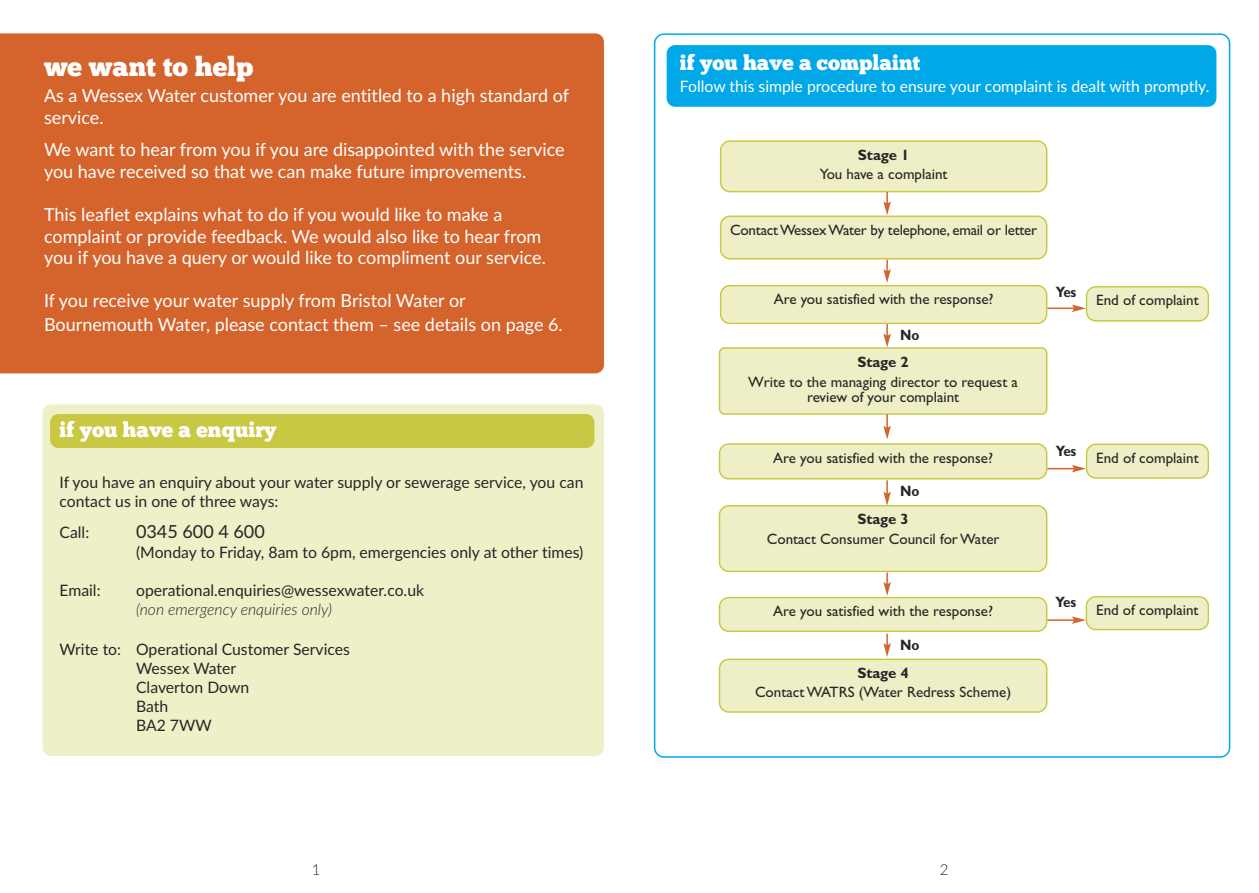
<style>
.page{position:relative;width:1259px;height:893px;background:#fff}
.page>*{position:absolute;margin:0;border:0;box-sizing:border-box;transform-origin:0 0}
.t1{font:27px "Chunk Five";color:#fff}
.t2{font:21px "Chunk Five";color:#fff}
.t3{font:18px/21.6px "Lato";color:#fff}
.t4{font:18px "Lato";color:#272526}
.t5{font:15.75px/18.9px "Lato";color:#272526}
.t6{font:15.75px "Lato";color:#fff}
.t7{font:italic 300 15.75px "Lato";color:#272526}
.t8{font:15px/15px "Gill Sans";color:#272526;text-align:center}
.t9{font:700 15px "Gill Sans";letter-spacing:-.015em;color:#272526}
.t10{font:700 15px "Gill Sans";letter-spacing:-.015em;color:#272526;scale:.9 1}
.t11{font:300 15px "Lato";color:#272526}
</style>
<div class="page">
<div style="left:43px;top:404px;width:561px;height:352px;background:#efefc8;border-radius:9px"></div>
<svg style="left:654px;top:33px;width:576px;height:725px"></svg>
<div style="left:666px;top:45px;width:550px;height:62px;background:#00a8e7;border-radius:9px"></div>
<svg style="left:719px;top:140px;width:490px;height:573px"></svg>
<div style="left:0;top:33px;width:604px;height:340px;background:#d4632c"></div>
<div style="left:50px;top:414px;width:544px;height:34px;background:#c8c842;border-radius:9px"></div>
<h1 class="t1" style="left:44px;top:51px;width:211px">we want to help</h1>
<p class="t3" style="left:44px;top:85px;width:526px">As a Wessex Water customer you are entitled to a high standard of service.</p>
<p class="t3" style="left:44px;top:139px;width:522px">We want to hear from you if you are disappointed with the service you have received so that we can make future improvements.</p>
<p class="t3" style="left:44px;top:204px;width:503px">This leaflet explains what to do if you would like to make a complaint or provide feedback. We would also like to hear from you if you have a query or would like to compliment our service.</p>
<p class="t3" style="left:44px;top:289px;width:520px;line-height:24px">If you receive your water supply from Bristol Water or<br>Bournemouth Water, please contact them – see details on page 6.</p>
<p class="t2" style="left:60px;top:418px;width:218px">if you have a enquiry</p>
<p class="t5" style="left:60px;top:473px;width:525px">If you have an enquiry about your water supply or sewerage service, you can contact us in one of three ways:</p>
<p class="t5" style="left:60px;top:523px;width:31px">Call:</p>
<p class="t4" style="left:136px;top:521px;width:130px">0345 600 4 600</p>
<p class="t5" style="left:136px;top:543px;width:449px">(Monday to Friday, 8am to 6pm, emergencies only at other times)</p>
<p class="t5" style="left:60px;top:581px;width:43px">Email:</p>
<p class="t5" style="left:136px;top:581px;width:289px">operational.enquiries@wessexwater.co.uk</p>
<p class="t7" style="left:136px;top:600px;width:198px">(non emergency enquiries only)</p>
<p class="t5" style="left:136px;top:640px;width:215px;text-indent:-77px">Write to: Operational Customer Services<br>Wessex Water<br>Claverton Down<br>Bath<br>BA2 7WW</p>
<p class="t2" style="left:680px;top:50px;width:242px">if you have a complaint</p>
<p class="t6" style="left:680px;top:77px;width:531px">Follow this simple procedure to ensure your complaint is dealt with promptly.</p>
<p class="t9" style="left:858px;top:146px;width:53px">Stage 1</p>
<p class="t8" style="left:819px;top:166px;width:129px">You have a complaint</p>
<p class="t8" style="left:730px;top:222px;width:308px">ContactWessexWater by telephone, email or letter</p>
<p class="t8" style="left:773px;top:292px;width:221px">Are you satisfied with the response?</p>
<p class="t10" style="left:900px;top:326px;width:23px">No</p>
<p class="t9" style="left:857px;top:353px;width:53px">Stage 2</p>
<p class="t8" style="left:748px;top:374px;width:271px">Write to the managing director to request a review of your complaint</p>
<p class="t8" style="left:773px;top:450px;width:221px">Are you satisfied with the response?</p>
<p class="t10" style="left:900px;top:482px;width:23px">No</p>
<p class="t9" style="left:857px;top:510px;width:53px">Stage 3</p>
<p class="t8" style="left:767px;top:531px;width:234px">Contact Consumer Council forWater</p>
<p class="t10" style="left:1055px;top:283px;width:24px">Yes</p>
<p class="t10" style="left:1055px;top:442px;width:24px">Yes</p>
<p class="t8" style="left:1096px;top:293px;width:104px">End of complaint</p>
<p class="t8" style="left:1096px;top:450px;width:104px">End of complaint</p>
<p class="t8" style="left:773px;top:603px;width:221px">Are you satisfied with the response?</p>
<p class="t10" style="left:900px;top:636px;width:23px">No</p>
<p class="t9" style="left:857px;top:664px;width:53px">Stage 4</p>
<p class="t8" style="left:755px;top:684px;width:258px">ContactWATRS (Water Redress Scheme)</p>
<p class="t10" style="left:1055px;top:593px;width:24px">Yes</p>
<p class="t8" style="left:1096px;top:603px;width:104px">End of complaint</p>
<p class="t11" style="left:312px;top:861px;width:10px">1</p>
<p class="t11" style="left:940px;top:861px;width:10px">2</p>
</div>
